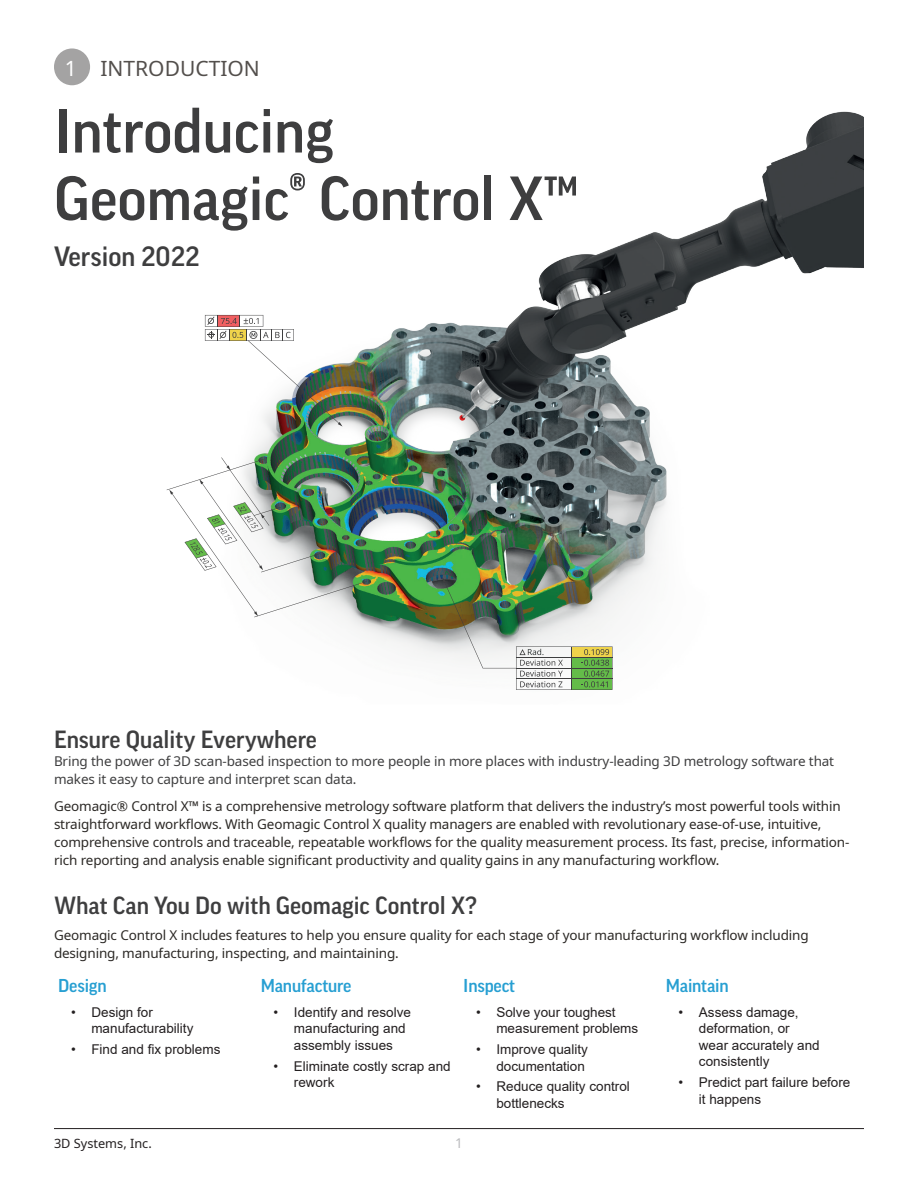
<style>
.page{position:relative;width:918px;height:1188px;background:#fff}
.page>*{position:absolute;margin:0;border:0;box-sizing:border-box;transform-origin:0 0}
.t1{font:500 60px "Good Pro";color:#3e3e3f}
.t2{font:500 27px "Good Pro";color:#3e3e3f}
.t3{font:500 24px "Good Pro";color:#3e3e3f}
.t4{font:21px "Noto Sans";color:#534f4c}
.t5{font:500 18px "Good Pro";letter-spacing:-.01em;color:#279fd2}
.t6{font:13.5px/18px "Noto Sans";letter-spacing:-.01em;color:#2b2825}
.t7{font:13.5px/16.5px "Arial";color:#231f20}
.t8{font:13.5px/18px "Noto Sans";letter-spacing:-.01em;color:#3e3e3f}
.t9{font:13.5px "Noto Sans";color:#babbbe}
.t10{font:12.75px "Noto Sans";color:#231f20}
.s1{color:#fff}
</style>
<div class="page">
<hr style="left:54px;top:1128px;width:810px;height:1px;background:#231f20">
<div style="left:54px;top:48px;width:36px;height:37px;background:#a4a3a3;border-radius:50%"></div>
<img style="left:166px;top:111px;width:698px;height:546px">
<img style="left:167px;top:457px;width:200px;height:160px">
<img style="left:205px;top:315px;width:138px;height:112px">
<img style="left:443px;top:577px;width:170px;height:113px">
<p class="t4" style="left:66px;top:54px;width:195px"><span class="s1">1</span> INTRODUCTION</p>
<p class="t1" style="left:54px;top:97px;width:281px">Introducing</p>
<p class="t1" style="left:54px;top:164px;width:525px">Geomagic® Control X™</p>
<p class="t2" style="left:54px;top:241px;width:147px">Version 2022</p>
<p class="t3" style="left:54px;top:726px;width:265px">Ensure Quality Everywhere</p>
<p class="t8" style="left:54px;top:753px;width:782px">Bring the power of 3D scan-based inspection to more people in more places with industry-leading 3D metrology software that makes it easy to capture and interpret scan data.</p>
<p class="t6" style="left:54px;top:797px;width:797px">Geomagic® Control X™ is a comprehensive metrology software platform that delivers the industry’s most powerful tools within straightforward workflows. With Geomagic Control X quality managers are enabled with revolutionary ease-of-use, intuitive, comprehensive controls and traceable, repeatable workflows for the quality measurement process. Its fast, precise, information&shy;rich reporting and analysis enable significant productivity and quality gains in any manufacturing workflow.</p>
<p class="t3" style="left:54px;top:892px;width:425px">What Can You Do with Geomagic Control X?</p>
<p class="t6" style="left:54px;top:927px;width:756px">Geomagic Control X includes features to help you ensure quality for each stage of your manufacturing workflow including designing, manufacturing, inspecting, and maintaining.</p>
<p class="t5" style="left:58px;top:975px;width:50px">Design</p>
<p class="t7" style="left:91px;top:1004px;width:104px;text-indent:-20px">• Design for manufacturability</p>
<p class="t7" style="left:71px;top:1041px;width:151px">• Find and fix problems</p>
<p class="t5" style="left:261px;top:975px;width:92px">Manufacture</p>
<p class="t7" style="left:294px;top:1004px;width:119px;text-indent:-20px">• Identify and resolve manufacturing and assembly issues</p>
<p class="t7" style="left:294px;top:1058px;width:158px;text-indent:-20px">• Eliminate costly scrap and rework</p>
<p class="t5" style="left:463px;top:975px;width:54px">Inspect</p>
<p class="t7" style="left:496px;top:1004px;width:143px;text-indent:-20px">• Solve your toughest measurement problems</p>
<p class="t7" style="left:476px;top:1041px;width:113px;text-align:right">• Improve quality documentation</p>
<p class="t7" style="left:496px;top:1078px;width:135px;text-indent:-20px">• Reduce quality control bottlenecks</p>
<p class="t5" style="left:666px;top:975px;width:64px">Maintain</p>
<p class="t7" style="left:699px;top:1004px;width:122px;text-indent:-20px">• Assess damage, deformation, or wear accurately and consistently</p>
<p class="t7" style="left:699px;top:1074px;width:153px;text-indent:-20px">• Predict part failure before it happens</p>
<p class="t10" style="left:54px;top:1134px;width:99px">3D Systems, Inc.</p>
<p class="t9" style="left:455px;top:1134px;width:9px">1</p>
</div>
